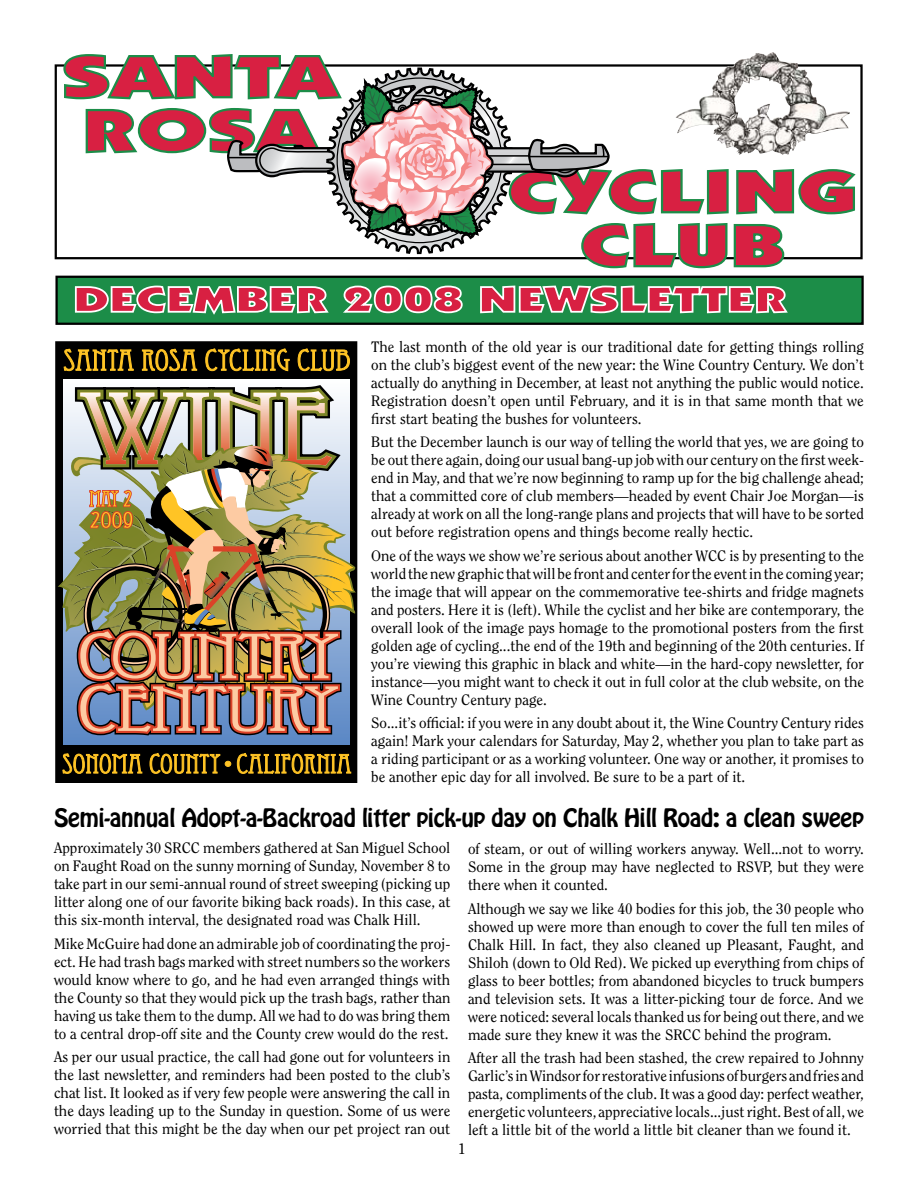
<style>
.page{position:relative;width:918px;height:1188px;background:#fff}
.page>*{position:absolute;margin:0;border:0;box-sizing:border-box;transform-origin:0 0}
.t1{font:900 36px "Itc Kabel";color:#d82042;scale:1.5 1}
.t2{font:22.5px "Hobo";letter-spacing:-.01em;color:#000}
.t3{font:15px/18px "Clearface";color:#000;text-align:justify}
</style>
<div class="page">
<svg style="left:62px;top:54px;width:796px;height:215px"></svg>
<div style="left:55px;top:276px;width:808px;height:49px;background:#1c8d48;border:2px solid #000"></div>
<svg style="left:74px;top:285px;width:255px;height:30px"></svg>
<svg style="left:343px;top:285px;width:120px;height:29px"></svg>
<svg style="left:480px;top:285px;width:308px;height:29px"></svg>
<svg style="left:56px;top:342px;width:300px;height:440px;fill:#000"></svg>
<div style="left:55px;top:341px;width:302px;height:442px;border:2px solid #000"></div>
<svg style="left:58px;top:442px;width:298px;height:268px;fill:#000"></svg>
<svg style="left:63px;top:349px;width:71px;height:22px"></svg>
<svg style="left:142px;top:349px;width:55px;height:22px"></svg>
<svg style="left:205px;top:348px;width:85px;height:23px"></svg>
<svg style="left:298px;top:348px;width:52px;height:23px"></svg>
<svg style="left:62px;top:753px;width:80px;height:21px"></svg>
<svg style="left:150px;top:753px;width:81px;height:21px"></svg>
<svg style="left:237px;top:753px;width:114px;height:21px"></svg>
<img style="left:69px;top:379px;width:280px;height:360px">
<img style="left:675px;top:52px;width:175px;height:103px">
<h1 class="t1" style="left:73px;top:277px;width:478px">DECEMBER 2008 NEWSLETTER</h1>
<p class="t3" style="left:371px;top:337px;width:494px">The last month of the old year is our traditional date for getting things rolling on the club’s biggest event of the new year: the Wine Country Century. We don’t actually do anything in December, at least not anything the public would notice.<br>Registration doesn’t open until February, and it is in that same month that we first start beating the bushes for volunteers.</p>
<p class="t3" style="left:371px;top:433px;width:494px">But the December launch is our way of telling the world that yes, we are going to be out there again, doing our usual bang-up job with our century on the first week&shy;end in May, and that we’re now beginning to ramp up for the big challenge ahead; that a committed core of club members—headed by event Chair Joe Morgan—is already at work on all the long-range plans and projects that will have to be sorted out before registration opens and things become really hectic.</p>
<p class="t3" style="left:371px;top:546px;width:494px">One of the ways we show we’re serious about another WCC is by presenting to the world the new graphic that will be front and center for the event in the coming year; the image that will appear on the commemorative tee-shirts and fridge magnets and posters. Here it is (left). While the cyclist and her bike are contemporary, the overall look of the image pays homage to the promotional posters from the first golden age of cycling...the end of the 19th and beginning of the 20th centuries. If you’re viewing this graphic in black and white—in the hard-copy newsletter, for instance—you might want to check it out in full color at the club website, on the Wine Country Century page.</p>
<p class="t3" style="left:371px;top:713px;width:494px">So...it’s official: if you were in any doubt about it, the Wine Country Century rides again! Mark your calendars for Saturday, May 2, whether you plan to take part as a riding participant or as a working volunteer. One way or another, it promises to be another epic day for all involved. Be sure to be a part of it.</p>
<h2 class="t2" style="left:54px;top:802px;width:812px">Semi-annual Adopt-a-Backroad litter pick-up day on Chalk Hill Road: a clean sweep</h2>
<p class="t3" style="left:54px;top:839px;width:398px">Approximately 30 SRCC members gathered at San Miguel School on Faught Road on the sunny morning of Sunday, November 8 to take part in our semi-annual round of street sweeping (picking up litter along one of our favorite biking back roads). In this case, at this six-month interval, the designated road was Chalk Hill.</p>
<p class="t3" style="left:54px;top:934px;width:398px">Mike McGuire had done an admirable job of coordinating the proj&shy;ect. He had trash bags marked with street numbers so the workers would know where to go, and he had even arranged things with the County so that they would pick up the trash bags, rather than having us take them to the dump. All we had to do was bring them to a central drop-off site and the County crew would do the rest.</p>
<p class="t3" style="left:54px;top:1048px;width:398px">As per our usual practice, the call had gone out for volunteers in the last newsletter, and reminders had been posted to the club’s chat list. It looked as if very few people were answering the call in the days leading up to the Sunday in question. Some of us were worried that this might be the day when our pet project ran out</p>
<p class="t3" style="left:468px;top:840px;width:398px">of steam, or out of willing workers anyway. Well...not to worry.<br>Some in the group may have neglected to RSVP, but they were there when it counted.</p>
<p class="t3" style="left:468px;top:899px;width:398px">Although we say we like 40 bodies for this job, the 30 people who showed up were more than enough to cover the full ten miles of Chalk Hill. In fact, they also cleaned up Pleasant, Faught, and Shiloh (down to Old Red). We picked up everything from chips of glass to beer bottles; from abandoned bicycles to truck bumpers and television sets. It was a litter-picking tour de force. And we were noticed: several locals thanked us for being out there, and we made sure they knew it was the SRCC behind the program.</p>
<p class="t3" style="left:468px;top:1049px;width:398px">After all the trash had been stashed, the crew repaired to Johnny Garlic’s in Windsor for restorative infusions of burgers and fries and pasta, compliments of the club. It was a good day: perfect weather, energetic volunteers, appreciative locals...just right. Best of all, we left a little bit of the world a little bit cleaner than we found it.</p>
<p class="t3" style="left:458px;top:1140px;width:9px">1</p>
</div>
